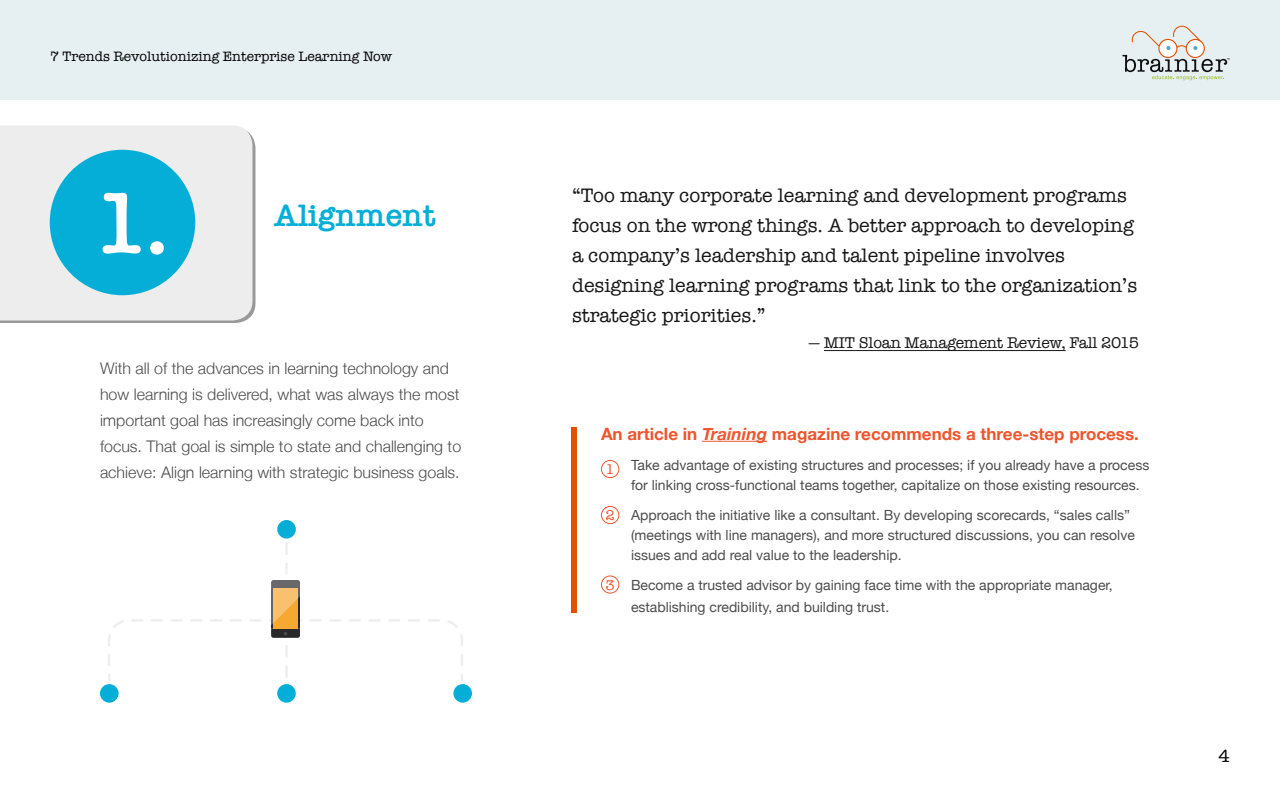
<style>
.page{position:relative;width:1280px;height:800px;background:#fff}
.page>*{position:absolute;margin:0;border:0;box-sizing:border-box;transform-origin:0 0}
.t1{font:600 90px "American Typewriter";color:#fff}
.t2{font:600 32px "American Typewriter";color:#05aed6}
.t3{font:20px/30px "American Typewriter";color:#181717}
.t4{font:18px "American Typewriter";color:#000}
.t5{font:700 17px "Helvetica Neue";color:#ee552e}
.t6{font:300 16px/26px "Helvetica Neue LT";color:#4d4d4d}
.t7{font:16px "American Typewriter";letter-spacing:-.01em;color:#181717}
.t8{font:14.5px "American Typewriter";color:#ee552e}
.t9{font:14px/20px "Helvetica Neue";color:#4d4d4d}
.t10{font:14px "American Typewriter";color:#000}
.s1{font-style:italic}
</style>
<div class="page">
<svg style="left:0;top:136px;width:256px;height:187px;background:#afafaf"></svg>
<div style="left:0;top:126px;width:252px;height:194px;background:#ededed"></div>
<div style="left:0;top:0;width:1280px;height:100px;background:#e6eff2"></div>
<div style="left:50px;top:150px;width:145px;height:145px;background:#05aed6;border-radius:50%"></div>
<hr style="left:824px;top:350px;width:242px;height:1px;background:#181717">
<hr style="left:702px;top:441px;width:65px;height:1px;background:#ee552e">
<div style="left:571px;top:427px;width:6px;height:186px;background:#e15200"></div>
<div style="left:601px;top:460px;width:18px;height:18px;border:1px solid #ee552e;border-radius:50%"></div>
<div style="left:601px;top:506px;width:18px;height:18px;border:1px solid #ee552e;border-radius:50%"></div>
<div style="left:601px;top:576px;width:18px;height:18px;border:1px solid #ee552e;border-radius:50%"></div>
<svg style="left:1122px;top:26px;width:108px;height:54px"></svg>
<svg style="left:285px;top:543px;width:3px;height:12px"></svg>
<div style="left:277px;top:520px;width:19px;height:19px;background:#05aed6;border-radius:50%"></div>
<div style="left:277px;top:684px;width:19px;height:19px;background:#05aed6;border-radius:50%"></div>
<div style="left:453px;top:684px;width:19px;height:19px;background:#05aed6;border-radius:50%"></div>
<div style="left:100px;top:684px;width:19px;height:19px;background:#05aed6;border-radius:50%"></div>
<svg style="left:108px;top:563px;width:355px;height:118px"></svg>
<p class="t10" style="left:50px;top:45px;width:343px">7 Trends Revolutionizing Enterprise Learning Now</p>
<h1 class="t1" style="left:93px;top:155px;width:78px">1.</h1>
<h2 class="t2" style="left:274px;top:191px;width:163px">Alignment</h2>
<p class="t6" style="left:100px;top:355px;width:363px">With all of the advances in learning technology and how learning is delivered, what was always the most important goal has increasingly come back into focus. That goal is simple to state and challenging to achieve: Align learning with strategic business goals.</p>
<p class="t3" style="left:572px;top:180px;width:567px">“Too many corporate learning and development programs focus on the wrong things. A better approach to developing a company’s leadership and talent pipeline involves designing learning programs that link to the organization’s strategic priorities.”</p>
<p class="t7" style="left:808px;top:330px;width:332px">— MIT Sloan Management Review, Fall 2015</p>
<p class="t5" style="left:601px;top:420px;width:539px">An article in <span class="s1">Training</span> magazine recommends a three-step process.</p>
<p class="t9" style="left:631px;top:455px;width:520px">Take advantage of existing structures and processes; if you already have a process for linking cross-functional teams together, capitalize on those existing resources.</p>
<p class="t9" style="left:631px;top:505px;width:505px">Approach the initiative like a consultant. By developing scorecards, “sales calls” (meetings with line managers), and more structured discussions, you can resolve issues and add real value to the leadership.</p>
<p class="t9" style="left:631px;top:574px;width:483px;line-height:22px">Become a trusted advisor by gaining face time with the appropriate manager, establishing credibility, and building trust.</p>
<p class="t8" style="left:605px;top:458px;width:11px">1</p>
<p class="t8" style="left:605px;top:504px;width:11px">2</p>
<p class="t8" style="left:605px;top:574px;width:11px">3</p>
<p class="t4" style="left:1219px;top:743px;width:13px">4</p>
</div>
